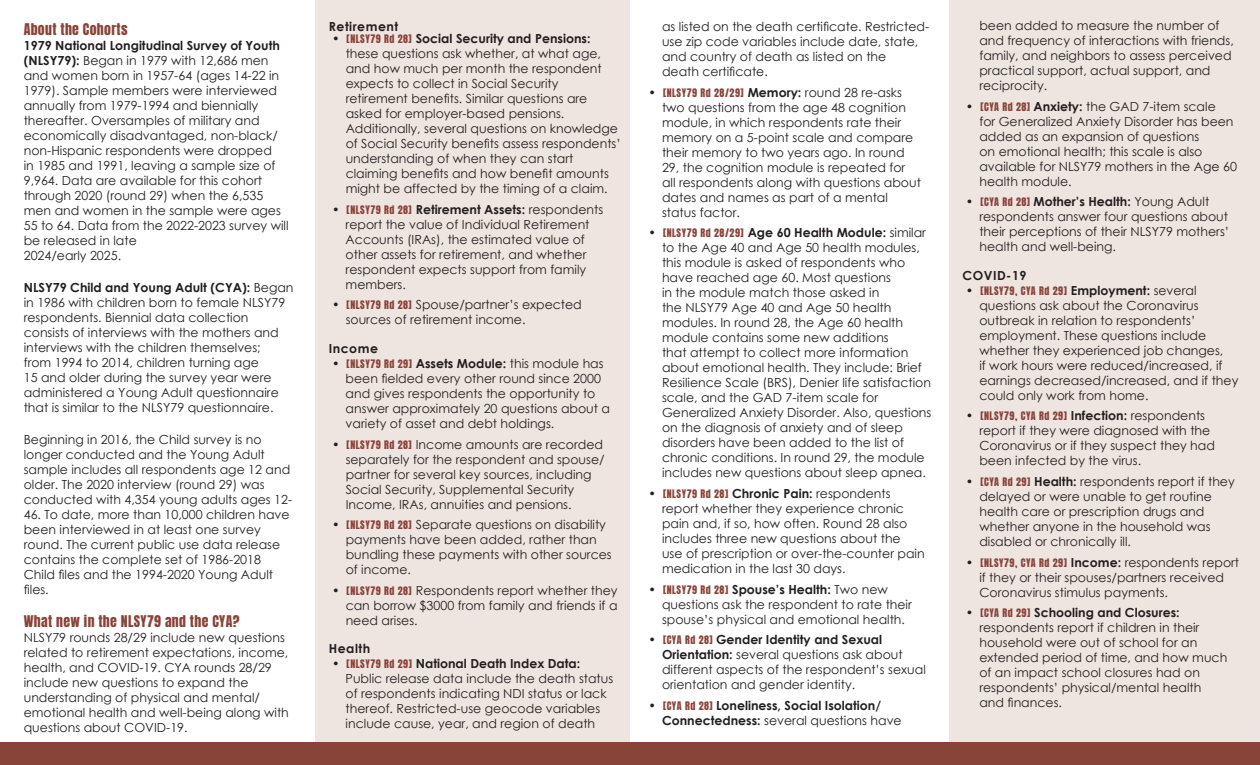
<style>
.page{position:relative;width:1260px;height:765px;background:#fff}
.page>*{position:absolute;margin:0;border:0;box-sizing:border-box;transform-origin:0 0}
.t1{font:13.75px "Anton";letter-spacing:.025em;color:#89443a}
.t2{font:12.5px/15px "Century Gothic";color:#231f20}
.H3_left_bold{font:700 12.5px/15px "Century Gothic";color:#231f20}
.H3_left_bold-2{font:700 12.5px "Century Gothic";letter-spacing:.04em;color:#231f20}
.t3{font:10px "Anton";letter-spacing:.05em;color:#89443a}
.s1{font-weight:700}
.s2{font-family:"Anton";font-size:10px;color:#89443a}
.s3{font-weight:400}
.s4{font-family:"Anton";font-weight:400;font-size:10px;color:#89443a}
.s5{font-family:"Century Gothic";font-size:12.5px;color:#231f20}
.s6{font-family:"Century Gothic";font-weight:700;font-size:12.5px;color:#231f20}
</style>
<div class="page">
<div style="left:949px;top:0;width:311px;height:765px;background:#eee5e0"></div>
<div style="left:315px;top:0;width:315px;height:765px;background:#eee5e0"></div>
<div style="left:0;top:742px;width:1260px;height:23px;background:#89443a"></div>
<h2 class="t1" style="left:24px;top:22px;width:105px">About the Cohorts</h2>
<p class="t2" style="left:24px;top:38px;width:266px"><span class="s1">1979 National Longitudinal Survey of Youth (NLSY79):</span> Began in 1979 with 12,686 men and women born in 1957-64 (ages 14-22 in 1979). Sample members were interviewed annually from 1979-1994 and biennially thereafter. Oversamples of military and economically disadvantaged, non-black/ non-Hispanic respondents were dropped<br>in 1985 and 1991, leaving a sample size of 9,964. Data are available for this cohort through 2020 (round 29) when the 6,535 men and women in the sample were ages 55 to 64. Data from the 2022-2023 survey will be released in late<br>2024/early 2025.</p>
<p class="t2" style="left:24px;top:280px;width:271px"><span class="s1">NLSY79 Child and Young Adult (CYA):</span> Began in 1986 with children born to female NLSY79 respondents. Biennial data collection consists of interviews with the mothers and interviews with the children themselves;<br>from 1994 to 2014, children turning age<br>15 and older during the survey year were administered a Young Adult questionnaire that is similar to the NLSY79 questionnaire.</p>
<p class="t2" style="left:24px;top:432px;width:270px">Beginning in 2016, the Child survey is no longer conducted and the Young Adult sample includes all respondents age 12 and older. The 2020 interview (round 29) was conducted with 4,354 young adults ages 12-</p>
<p class="t2" style="left:24px;top:507px;width:267px">46. To date, more than 10,000 children have been interviewed in at least one survey round. The current public use data release contains the complete set of 1986-2018<br>Child files and the 1994-2020 Young Adult files.</p>
<h2 class="t1" style="left:24px;top:614px;width:217px">What new in the NLSY79 and the CYA?</h2>
<p class="t2" style="left:24px;top:630px;width:267px">NLSY79 rounds 28/29 include new questions related to retirement expectations, income, health, and COVID-19. CYA rounds 28/29 include new questions to expand the understanding of physical and mental/ emotional health and well-being along with questions about COVID-19.</p>
<h3 class="H3_left_bold-2" style="left:329px;top:17px;width:71px">Retirement</h3>
<p class="t2" style="left:346px;top:31px;width:277px;text-indent:-14px">• <span class="s2">[NLSY79 Rd 28]</span> <span class="s1">Social Security and Pensions: </span>these questions ask whether, at what age, and how much per month the respondent expects to collect in Social Security retirement benefits. Similar questions are asked for employer-based pensions.<br>Additionally, several questions on knowledge of Social Security benefits assess respondents’ understanding of when they can start claiming benefits and how benefit amounts might be affected by the timing of a claim.</p>
<p class="t2" style="left:346px;top:202px;width:259px;text-indent:-14px">• <span class="s2">[NLSY79 Rd 28]</span> <span class="s1">Retirement Assets:</span> respondents report the value of Individual Retirement Accounts (IRAs), the estimated value of other assets for retirement, and whether respondent expects support from family members.</p>
<p class="t2" style="left:346px;top:297px;width:238px;text-indent:-14px">• <span class="s2">[NLSY79 Rd 28]</span> Spouse/partner’s expected sources of retirement income.</p>
<h3 class="H3_left_bold-2" style="left:329px;top:339px;width:51px">Income</h3>
<p class="t2" style="left:346px;top:356px;width:266px;text-indent:-13px">• <span class="s2">[NLSY79 Rd 29]</span> <span class="s1">Assets Module:</span> this module has been fielded every other round since 2000 and gives respondents the opportunity to answer approximately 20 questions about a variety of asset and debt holdings.</p>
<p class="t2" style="left:346px;top:436px;width:261px;text-indent:-14px">• <span class="s2">[NLSY79 Rd 28]</span> Income amounts are recorded separately for the respondent and spouse/ partner for several key sources, including Social Security, Supplemental Security Income, IRAs, annuities and pensions.</p>
<p class="t2" style="left:346px;top:517px;width:268px;text-indent:-14px">• <span class="s2">[NLSY79 Rd 28]</span> Separate questions on disability payments have been added, rather than bundling these payments with other sources of income.</p>
<p class="t2" style="left:346px;top:583px;width:274px;text-align:justify;text-indent:-14px">• <span class="s2">[NLSY79 Rd 28]</span> Respondents report whether they can borrow $3000 from family and friends if a need arises.</p>
<h3 class="H3_left_bold-2" style="left:329px;top:639px;width:43px">Health</h3>
<p class="t2" style="left:346px;top:656px;width:269px;text-indent:-13px">• <span class="s2">[NLSY79 Rd 29]</span> <span class="s1">National Death Index Data:<br></span>Public release data include the death status of respondents indicating NDI status or lack thereof. Restricted-use geocode variables include cause, year, and region of death</p>
<p class="t2" style="left:662px;top:19px;width:269px">as listed on the death certificate. Restricted&shy;use zip code variables include date, state, and country of death as listed on the<br>death certificate.</p>
<p class="t2" style="left:662px;top:85px;width:260px;text-indent:-13px">• <span class="s2">[NLSY79 Rd 28/29]</span> <span class="s1">Memory:</span> round 28 re-asks two questions from the age 48 cognition module, in which respondents rate their memory on a 5-point scale and compare their memory to two years ago. In round 29, the cognition module is repeated for all respondents along with questions about dates and names as part of a mental status factor.</p>
<p class="t2" style="left:662px;top:225px;width:271px;text-indent:-14px">• <span class="s2">[NLSY79 Rd 28/29]</span> <span class="s1">Age 60 Health Module:</span> similar to the Age 40 and Age 50 health modules, this module is asked of respondents who have reached age 60. Most questions<br>in the module match those asked in<br>the NLSY79 Age 40 and Age 50 health modules. In round 28, the Age 60 health module contains some new additions<br>that attempt to collect more information about emotional health. They include: Brief Resilience Scale (BRS), Denier life satisfaction scale, and the GAD 7-item scale for Generalized Anxiety Disorder. Also, questions on the diagnosis of anxiety and of sleep disorders have been added to the list of chronic conditions. In round 29, the module includes new questions about sleep apnea.</p>
<p class="t2" style="left:662px;top:486px;width:264px;text-indent:-13px">• <span class="s2">[NLSY79 Rd 28]</span> <span class="s1">Chronic Pain:</span> respondents report whether they experience chronic pain and, if so, how often. Round 28 also includes three new questions about the<br>use of prescription or over-the-counter pain medication in the last 30 days.</p>
<p class="t2" style="left:662px;top:582px;width:251px;text-indent:-14px">• <span class="s2">[NLSY79 Rd 28]</span> <span class="s1">Spouse’s Health:</span> Two new questions ask the respondent to rate their spouse’s physical and emotional health.</p>
<p class="t2" style="left:662px;top:632px;width:265px;text-indent:-13px">• <span class="s2">[CYA Rd 28]</span> <span class="s1">Gender Identity and Sexual Orientation:</span> several questions ask about different aspects of the respondent’s sexual orientation and gender identity.</p>
<p class="H3_left_bold" style="left:662px;top:697px;width:241px;text-indent:-13px"><span class="s3">•</span> <span class="s4">[CYA Rd 28]</span> Loneliness, Social Isolation/<br>Connectedness: <span class="s3">several questions have</span></p>
<p class="t2" style="left:979px;top:18px;width:256px">been added to measure the number of and frequency of interactions with friends, family, and neighbors to assess perceived practical support, actual support, and reciprocity.</p>
<p class="t2" style="left:979px;top:98px;width:259px;text-indent:-13px">• <span class="s2">[CYA Rd 28]</span> <span class="s1">Anxiety:</span> the GAD 7-item scale<br>for Generalized Anxiety Disorder has been added as an expansion of questions<br>on emotional health; this scale is also available for NLSY79 mothers in the Age 60 health module.</p>
<p class="t2" style="left:979px;top:194px;width:251px;text-indent:-13px">• <span class="s2">[CYA Rd 28]</span> <span class="s1">Mother’s Health:</span> Young Adult respondents answer four questions about their perceptions of their NLSY79 mothers’ health and well-being.</p>
<h3 class="H3_left_bold-2" style="left:963px;top:266px;width:65px">COVID-19</h3>
<p class="t3" style="left:966px;top:285px;width:232px"><span class="s5">•</span> [NLSY79, CYA Rd 29] <span class="s6">Employment:</span> <span class="s5">several</span></p>
<p class="t2" style="left:979px;top:298px;width:260px">questions ask about the Coronavirus outbreak in relation to respondents’ employment. These questions include whether they experienced job changes,<br>if work hours were reduced/increased, if earnings decreased/increased, and if they could only work from home.</p>
<p class="t3" style="left:966px;top:411px;width:241px"><span class="s5">•</span> [NLSY79, CYA Rd 29] <span class="s6">Infection:</span> <span class="s5">respondents</span></p>
<p class="t2" style="left:979px;top:423px;width:237px">report if they were diagnosed with the<br>Coronavirus or if they suspect they had been infected by the virus.</p>
<p class="t2" style="left:979px;top:474px;width:257px;text-indent:-14px">• <span class="s2">[CYA Rd 29]</span> <span class="s1">Health:</span> respondents report if they delayed or were unable to get routine health care or prescription drugs and whether anyone in the household was disabled or chronically ill.</p>
<p class="t2" style="left:979px;top:554px;width:261px;text-indent:-14px">• <span class="s2">[NLSY79, CYA Rd 29]</span> <span class="s1">Income:</span> respondents report if they or their spouses/partners received<br>Coronavirus stimulus payments.</p>
<p class="t2" style="left:979px;top:605px;width:249px;text-indent:-13px">• <span class="s2">[CYA Rd 29]</span> <span class="s1">Schooling and Closures: </span>respondents report if children in their household were out of school for an extended period of time, and how much of an impact school closures had on respondents’ physical/mental health and finances.</p>
</div>
